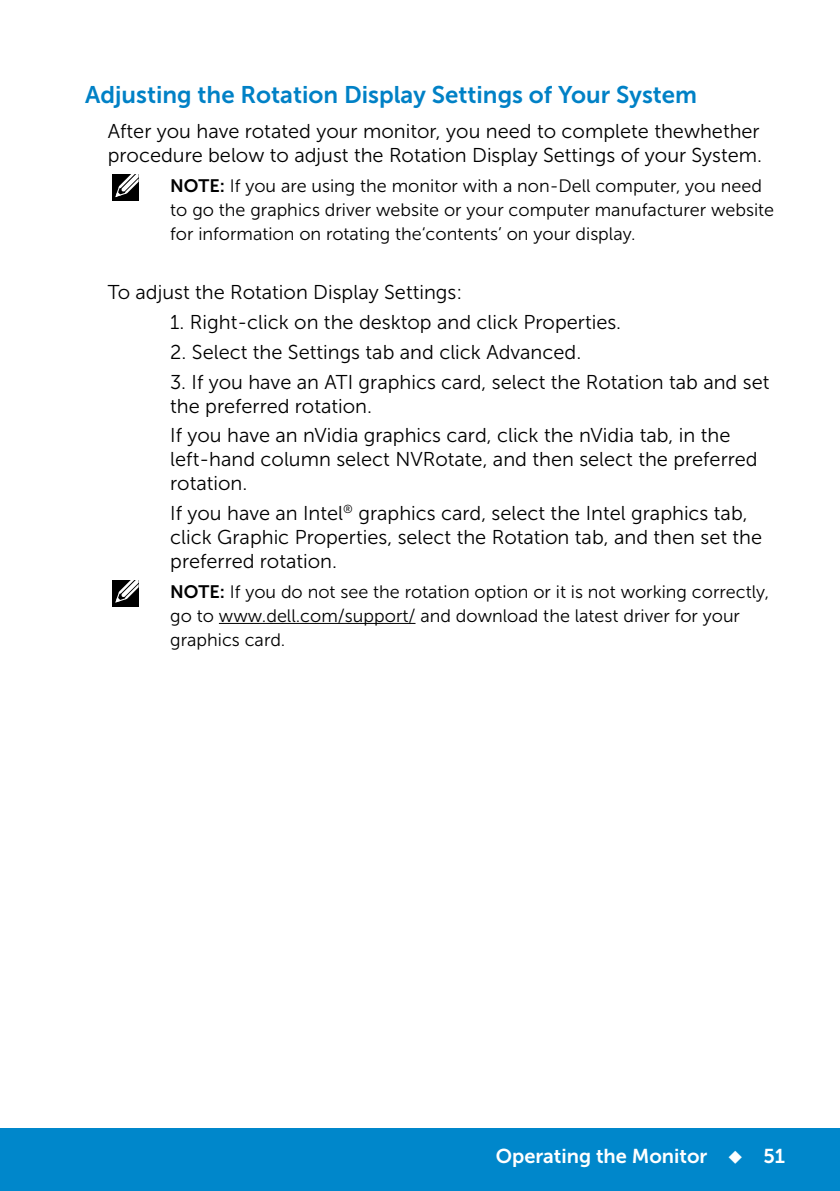
<style>
.page{position:relative;width:840px;height:1191px;background:#fff}
.page>*{position:absolute;margin:0;border:0;box-sizing:border-box;transform-origin:0 0}
.t1{font:24px "Museo Sans For Dell 700";color:#0081c6}
.t2{font:20px/24px "Museo Sans For Dell 300";color:#000}
.t3{font:20px "Museo Sans For Dell 700";color:#fff}
.t4{font:18px/24px "Museo Sans For Dell 300";color:#000}
.s1{font-family:"Museo Sans For Dell 700"}
</style>
<div class="page">
<div style="left:0;top:1128px;width:839px;height:63px;background:#0087cb"></div>
<hr style="left:219px;top:623px;width:196px;height:1px;background:#000">
<div style="left:112px;top:174px;width:26px;height:27px;background:#000"></div>
<svg style="left:115px;top:174px;width:24px;height:24px"></svg>
<div style="left:112px;top:579px;width:26px;height:27px;background:#000"></div>
<svg style="left:114px;top:579px;width:25px;height:24px"></svg>
<p class="t1" style="left:85px;top:81px;width:613px">Adjusting the Rotation Display Settings of Your System</p>
<p class="t2" style="left:108px;top:120px;width:655px">After you have rotated your monitor, you need to complete thewhether procedure below to adjust the Rotation Display Settings of your System.</p>
<p class="t4" style="left:170px;top:174px;width:605px"><span class="s1">NOTE:</span> If you are using the monitor with a non-Dell computer, you need to go the graphics driver website or your computer manufacturer website for information on rotating the‘contents’ on your display.</p>
<p class="t2" style="left:108px;top:281px;width:356px">To adjust the Rotation Display Settings:</p>
<p class="t2" style="left:170px;top:310px;width:452px">1. Right-click on the desktop and click Properties.</p>
<p class="t2" style="left:170px;top:340px;width:412px">2. Select the Settings tab and click Advanced.</p>
<p class="t2" style="left:170px;top:370px;width:600px">3. If you have an ATI graphics card, select the Rotation tab and set the preferred rotation.</p>
<p class="t2" style="left:170px;top:423px;width:588px">If you have an nVidia graphics card, click the nVidia tab, in the left-hand column select NVRotate, and then select the preferred rotation.</p>
<p class="t2" style="left:170px;top:501px;width:593px">If you have an Intel<sup>®</sup> graphics card, select the Intel graphics tab, click Graphic Properties, select the Rotation tab, and then set the preferred rotation.</p>
<p class="t4" style="left:170px;top:579px;width:600px"><span class="s1">NOTE:</span> If you do not see the rotation option or it is not working correctly, go to www.dell.com/support/ and download the latest driver for your graphics card.</p>
<p class="t3" style="left:495px;top:1144px;width:290px">Operating the Monitor ◆ 51</p>
</div>
